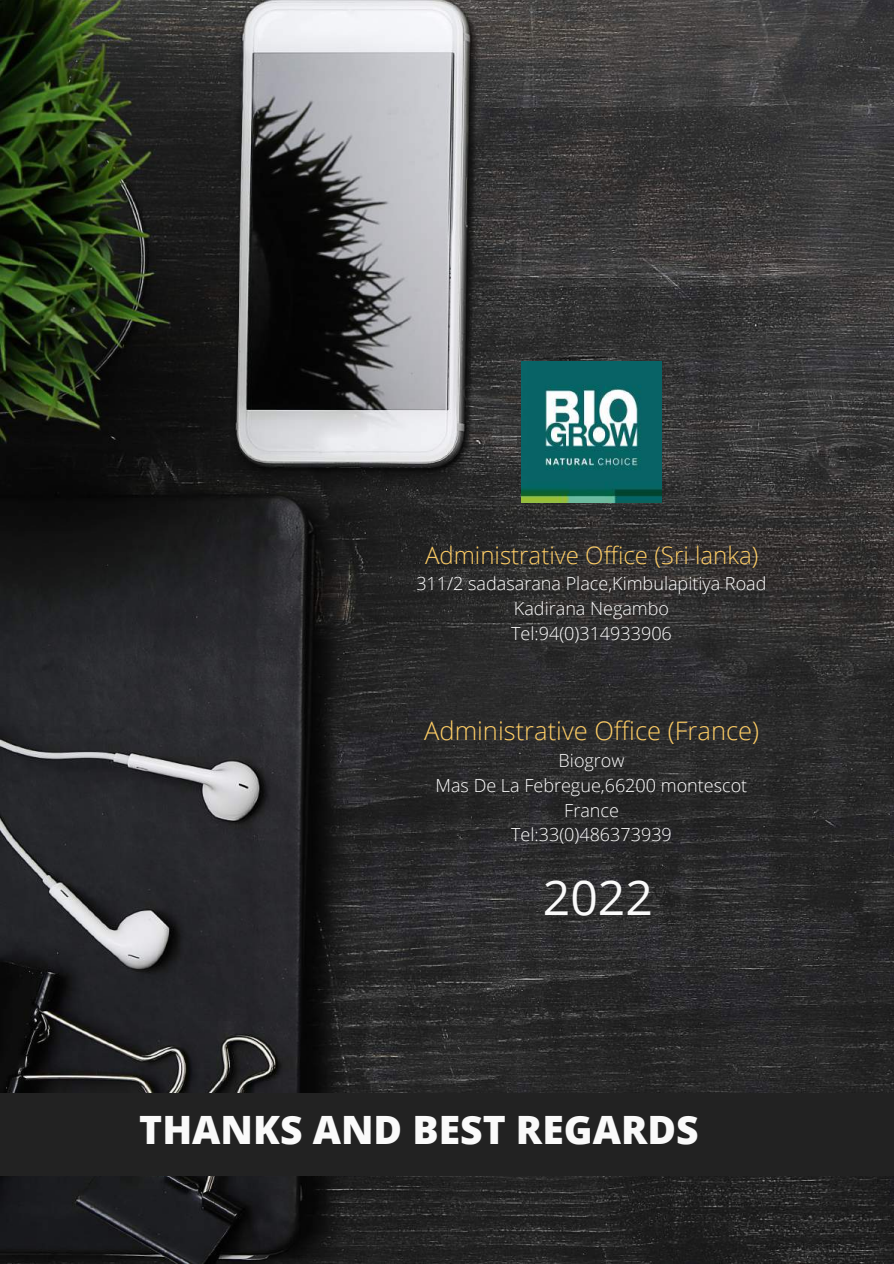
<style>
.page{position:relative;width:894px;height:1264px;background:#fff}
.page>*{position:absolute;margin:0;border:0;box-sizing:border-box;transform-origin:0 0}
.t1{font:48px "Open Sans";color:#fafafa}
.t2{font:800 39px "Open Sans";color:#fafafa}
.t3{font:300 25.5px "Open Sans";color:#fecd65}
.t4{font:300 24px "Open Sans";color:#fecd65}
.t5{font:300 18px/24.8px "Open Sans";color:#fff;text-align:center}
</style>
<div class="page">
<img style="left:0;top:0;width:893px;height:1263px">
<div style="left:0;top:1092px;width:893px;height:83px;background:#222"></div>
<img style="left:521px;top:362px;width:140px;height:140px">
<h3 class="t4" style="left:425px;top:538px;width:334px">Administrative Office (Sri lanka)</h3>
<p class="t5" style="left:416px;top:571px;width:351px">311/2 sadasarana Place,Kimbulapitiya Road<br>Kadirana Negambo<br>Tel:94(0)314933906</p>
<h3 class="t3" style="left:424px;top:712px;width:336px">Administrative Office (France)</h3>
<p class="t5" style="left:435px;top:747px;width:313px">Biogrow<br>Mas De La Febregue,66200 montescot<br>France<br>Tel:33(0)486373939</p>
<h1 class="t1" style="left:542px;top:863px;width:111px">2022</h1>
<h2 class="t2" style="left:139px;top:1101px;width:560px">THANKS AND BEST REGARDS</h2>
</div>
